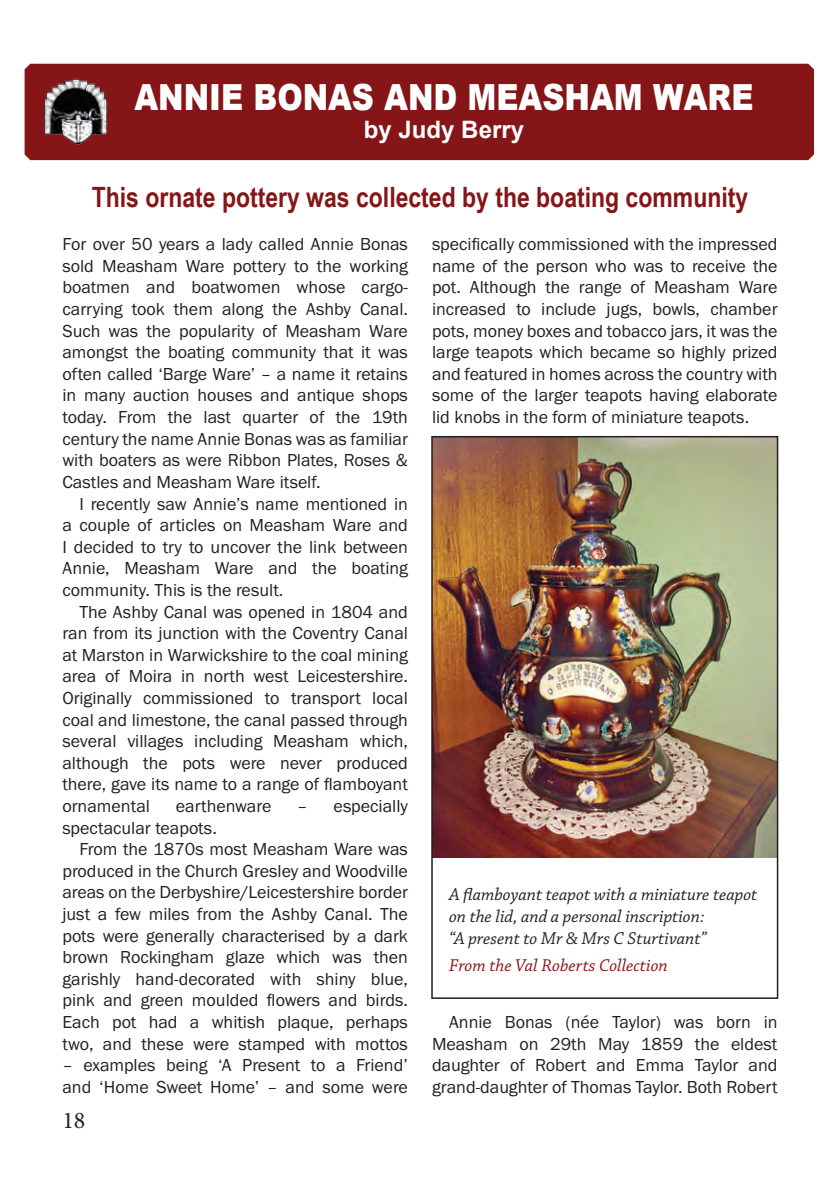
<style>
.page{position:relative;width:840px;height:1191px;background:#fff}
.page>*{position:absolute;margin:0;border:0;box-sizing:border-box;transform-origin:0 0}
.t1{font:900 36px "Arial";color:#fff;scale:.85 1}
.t2{font:700 28px "Arial Narrow";color:#861518}
.t3{font:700 24px "Arial";color:#fff}
.t4{font:24px "Minion Pro";color:#231f20}
.t5{font:18px/21.6px "Franklin Gothic URW Boo";color:#231f20;text-align:justify}
.t6{font:italic 18px/22px "Chaparral Pro";color:#231f20}
.t7{font:italic 18px "Chaparral Pro";color:#861518}
</style>
<div class="page">
<div style="left:25px;top:64px;width:788px;height:96px;background:#861518"></div>
<div style="left:39px;top:77px;width:73px;height:68px;background:#861518"></div>
<img style="left:44px;top:78px;width:64px;height:67px">
<img style="left:434px;top:439px;width:340px;height:418px">
<div style="left:431px;top:436px;width:346px;height:563px;border:2px solid #231f20"></div>
<h1 class="t1" style="left:134px;top:71px;width:729px">ANNIE BONAS AND MEASHAM WARE</h1>
<h3 class="t3" style="left:363px;top:114px;width:162px">by Judy Berry</h3>
<h2 class="t2" style="left:92px;top:175px;width:657px">This ornate pottery was collected by the boating community</h2>
<p class="t5" style="left:62px;top:233px;width:347px">For over 50 years a lady called Annie Bonas sold Measham Ware pottery to the working boatmen and boatwomen whose cargo&shy;carrying took them along the Ashby Canal.<br>Such was the popularity of Measham Ware amongst the boating community that it was often called ‘Barge Ware’ – a name it retains in many auction houses and antique shops today. From the last quarter of the 19th century the name Annie Bonas was as familiar with boaters as were Ribbon Plates, Roses &amp; Castles and Measham Ware itself.</p>
<p class="t5" style="left:62px;top:492px;width:347px;text-indent:17px">I recently saw Annie’s name mentioned in a couple of articles on Measham Ware and I decided to try to uncover the link between Annie, Measham Ware and the boating community. This is the result.</p>
<p class="t5" style="left:62px;top:600px;width:347px;text-indent:17px">The Ashby Canal was opened in 1804 and ran from its junction with the Coventry Canal at Marston in Warwickshire to the coal mining area of Moira in north west Leicestershire.<br>Originally commissioned to transport local coal and limestone, the canal passed through several villages including Measham which, although the pots were never produced there, gave its name to a range of flamboyant ornamental</p>
<p class="t5" style="left:432px;top:233px;width:347px">specifically commissioned with the impressed name of the person who was to receive the pot. Although the range of Measham Ware increased to include jugs, bowls, chamber pots, money boxes and tobacco jars, it was the large teapots which became so highly prized and featured in homes across the country with some of the larger teapots having elaborate lid knobs in the form of miniature teapots.</p>
<p class="t5" style="left:176px;top:795px;width:97px">earthenware</p>
<p class="t5" style="left:297px;top:795px;width:112px">– especially</p>
<p class="t5" style="left:62px;top:816px;width:156px">spectacular teapots.</p>
<p class="t5" style="left:79px;top:838px;width:330px">From the 1870s most Measham Ware was</p>
<p class="t5" style="left:62px;top:859px;width:347px">produced in the Church Gresley and Woodville</p>
<p class="t5" style="left:62px;top:881px;width:347px">areas on the Derbyshire/Leicestershire border</p>
<p class="t5" style="left:62px;top:903px;width:347px">just a few miles from the Ashby Canal. The</p>
<p class="t5" style="left:62px;top:924px;width:347px">pots were generally characterised by a dark</p>
<p class="t5" style="left:62px;top:946px;width:347px">brown Rockingham glaze which was then</p>
<p class="t5" style="left:62px;top:967px;width:347px">garishly hand-decorated with shiny blue,</p>
<p class="t5" style="left:62px;top:989px;width:347px">pink and green moulded flowers and birds.</p>
<p class="t5" style="left:62px;top:1011px;width:347px">Each pot had a whitish plaque, perhaps</p>
<p class="t5" style="left:62px;top:1032px;width:347px">two, and these were stamped with mottos</p>
<p class="t5" style="left:62px;top:1054px;width:347px">– examples being ‘A Present to a Friend’ and ‘Home Sweet Home’ – and some were</p>
<p class="t6" style="left:449px;top:883px;width:310px">A flamboyant teapot with a miniature teapot on the lid, and a personal inscription:<br>“A present to Mr &amp; Mrs C Sturtivant”</p>
<p class="t7" style="left:449px;top:955px;width:220px">From the Val Roberts Collection</p>
<p class="t5" style="left:432px;top:1011px;width:347px;text-indent:17px">Annie Bonas (née Taylor) was born in Measham on 29th May 1859 the eldest daughter of Robert and Emma Taylor and grand-daughter of Thomas Taylor. Both Robert</p>
<h3 class="t4" style="left:62px;top:1104px;width:25px">18</h3>
</div>
